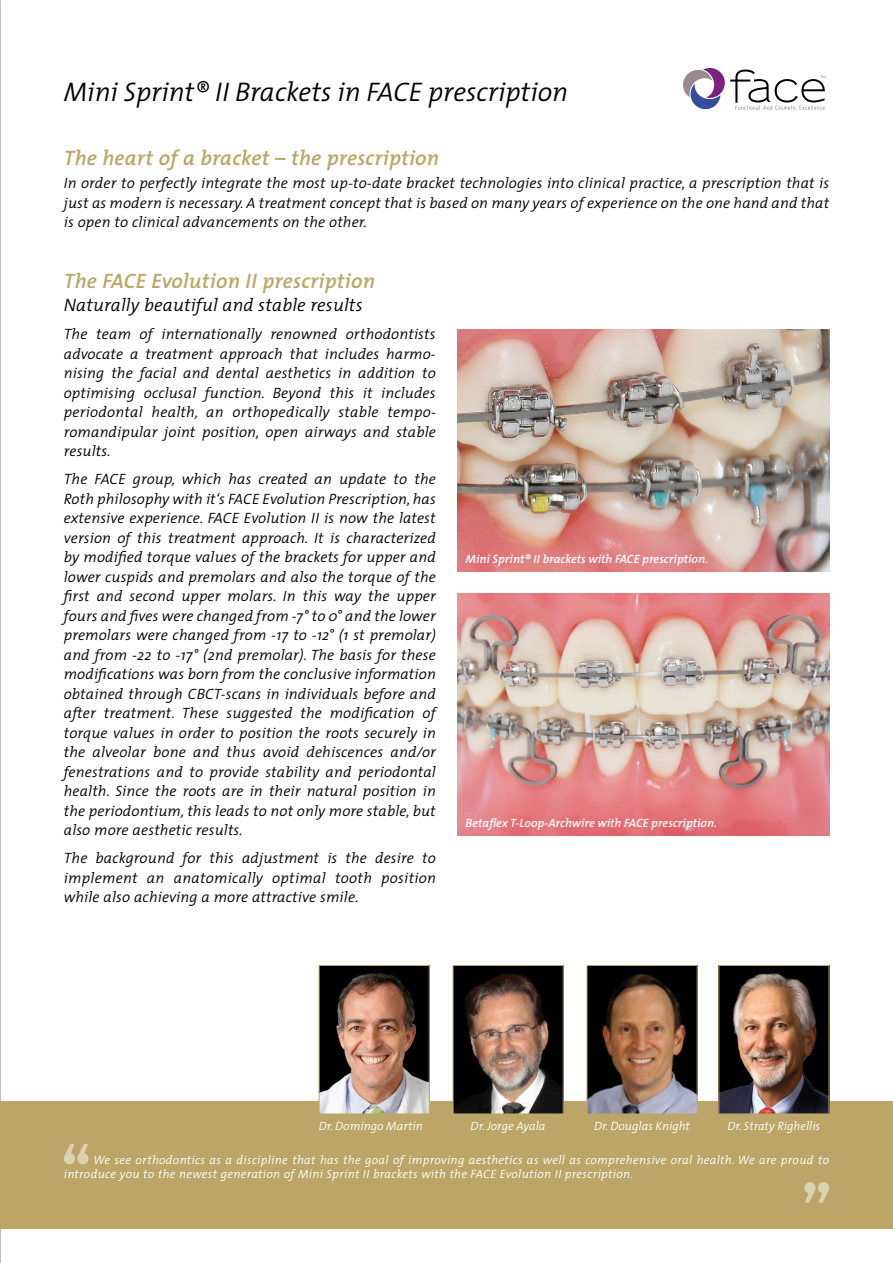
<style>
.page{position:relative;width:893px;height:1263px;background:#fff}
.page>*{position:absolute;margin:0;border:0;box-sizing:border-box;transform-origin:0 0}
.t1{font:italic 300 27px "The Mix";color:#000}
.t2{font:italic 600 21px "The Mix";letter-spacing:.01em;color:#bba668}
.t3{font:italic 300 18px "The Mix";letter-spacing:.01em;color:#000}
.t4{font:italic 300 15px/19.5px "The Mix";letter-spacing:.01em;color:#000;text-align:justify}
.t5{font:italic 300 12px/14.4px "The Mix";letter-spacing:.025em;color:#fff}
.t6{font:italic 600 12px "The Mix";color:#fff}
.t7{font:italic 300 12px "The Mix";color:#fff}
</style>
<div class="page">
<svg style="left:683px;top:68px;width:142px;height:42px"></svg>
<div style="left:0;top:1101px;width:893px;height:128px;background:#bba668"></div>
<img style="left:457px;top:330px;width:372px;height:242px">
<img style="left:457px;top:593px;width:372px;height:243px">
<img style="left:321px;top:967px;width:106px;height:145px">
<div style="left:319px;top:965px;width:110px;height:149px;border:1px solid #bba668"></div>
<img style="left:455px;top:967px;width:106px;height:145px">
<img style="left:721px;top:967px;width:106px;height:145px">
<img style="left:589px;top:967px;width:106px;height:145px">
<div style="left:587px;top:965px;width:110px;height:149px;border:1px solid #bba668"></div>
<svg style="left:804px;top:1182px;width:25px;height:20px"></svg>
<svg style="left:64px;top:1144px;width:25px;height:20px"></svg>
<h1 class="t1" style="left:64px;top:75px;width:506px">Mini Sprint® II Brackets in FACE prescription</h1>
<h2 class="t2" style="left:64px;top:144px;width:377px">The heart of a bracket – the prescription</h2>
<p class="t4" style="left:64px;top:174px;width:767px">In order to perfectly integrate the most up-to-date bracket technologies into clinical practice, a prescription that is just as modern is necessary. A treatment concept that is based on many years of experience on the one hand and that is open to clinical advancements on the other.</p>
<h2 class="t2" style="left:64px;top:267px;width:313px">The FACE Evolution II prescription</h2>
<p class="t3" style="left:64px;top:293px;width:300px">Naturally beautiful and stable results</p>
<p class="t4" style="left:64px;top:324px;width:374px">The team of internationally renowned orthodontists advocate a treatment approach that includes harmo&shy;nising the facial and dental aesthetics in addition to optimising occlusal function. Beyond this it includes periodontal health, an orthopedically stable tempo&shy;romandipular joint position, open airways and stable results.</p>
<p class="t4" style="left:64px;top:469px;width:374px">The FACE group, which has created an update to the Roth philosophy with it‘s FACE Evolution Prescription, has extensive experience. FACE Evolution II is now the latest version of this treatment approach. It is characterized by modified torque values of the brackets for upper and lower cuspids and premolars and also the torque of the first and second upper molars. In this way the upper fours and fives were changed from -7° to 0° and the lower premolars were changed from -17 to -12° (1 st premolar) and from -22 to -17° (2nd premolar). The basis for these modifications was born from the conclusive information obtained through CBCT-scans in individuals before and after treatment. These suggested the modification of torque values in order to position the roots securely in the alveolar bone and thus avoid dehiscences and/or fenestrations and to provide stability and periodontal health. Since the roots are in their natural position in the periodontium, this leads to not only more stable, but also more aesthetic results.</p>
<p class="t4" style="left:64px;top:848px;width:374px">The background for this adjustment is the desire to implement an anatomically optimal tooth position while also achieving a more attractive smile.</p>
<p class="t6" style="left:466px;top:552px;width:244px">Mini Sprint® II brackets with FACE prescription.</p>
<p class="t6" style="left:466px;top:815px;width:253px">Betaflex T-Loop-Archwire with FACE prescription.</p>
<p class="t7" style="left:319px;top:1118px;width:105px">Dr. Domingo Martín</p>
<p class="t7" style="left:471px;top:1118px;width:76px">Dr. Jorge Ayala</p>
<p class="t7" style="left:594px;top:1118px;width:97px">Dr. Douglas Knight</p>
<p class="t7" style="left:728px;top:1118px;width:94px">Dr. Straty Righellis</p>
<p class="t5" style="left:64px;top:1152px;width:767px;text-indent:30px">We see orthodontics as a discipline that has the goal of improving aesthetics as well as comprehensive oral health. We are proud to introduce you to the newest generation of Mini Sprint II brackets with the FACE Evolution II prescription.</p>
</div>
